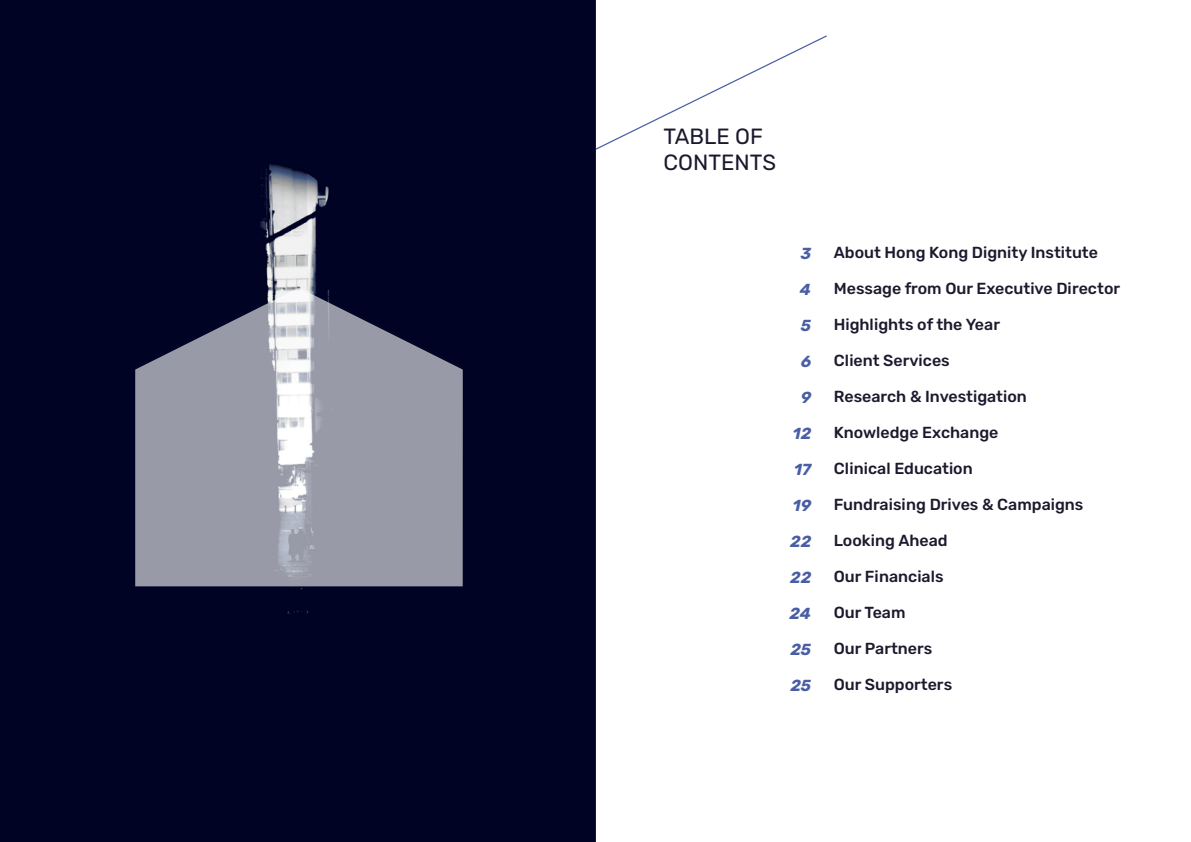
<style>
.page{position:relative;width:1191px;height:842px;background:#fff}
.page>*{position:absolute;margin:0;border:0;box-sizing:border-box;transform-origin:0 0}
.t1{font:22px/26px "Rubik";color:#1b1a2d}
.t2{font:500 16px "Rubik";color:#1b1a2d}
.t3{font:italic 700 16px "Rubik";color:#495ea4}
</style>
<div class="page">
<div style="left:0;top:0;width:595px;height:842px;background:#000324"></div>
<svg style="left:594px;top:34px;width:233px;height:117px"></svg>
<hr style="left:595px;top:0;width:1px;height:842px;background:#1b1a2d">
<svg style="left:135px;top:288px;width:328px;height:298px;background:#8a8b9a"></svg>
<h1 class="t1" style="left:663px;top:124px;width:114px">TABLE OF<br>CONTENTS</h1>
<p class="t3" style="left:800px;top:244px;width:12px">3</p>
<p class="t3" style="left:800px;top:280px;width:13px">4</p>
<p class="t3" style="left:800px;top:316px;width:12px">5</p>
<p class="t3" style="left:800px;top:352px;width:12px">6</p>
<p class="t3" style="left:801px;top:388px;width:12px">9</p>
<p class="t3" style="left:792px;top:424px;width:20px">12</p>
<p class="t3" style="left:794px;top:460px;width:19px">17</p>
<p class="t3" style="left:793px;top:496px;width:20px">19</p>
<p class="t3" style="left:790px;top:532px;width:22px">22</p>
<p class="t3" style="left:790px;top:568px;width:22px">22</p>
<p class="t3" style="left:789px;top:604px;width:23px">24</p>
<p class="t3" style="left:790px;top:640px;width:22px">25</p>
<p class="t3" style="left:790px;top:676px;width:22px">25</p>
<p class="t2" style="left:833px;top:243px;width:266px">About Hong Kong Dignity Institute</p>
<p class="t2" style="left:833px;top:279px;width:288px">Message from Our Executive Director</p>
<p class="t2" style="left:833px;top:315px;width:168px">Highlights of the Year</p>
<p class="t2" style="left:833px;top:351px;width:117px">Client Services</p>
<p class="t2" style="left:833px;top:387px;width:195px">Research &amp; Investigation</p>
<p class="t2" style="left:833px;top:423px;width:166px">Knowledge Exchange</p>
<p class="t2" style="left:833px;top:459px;width:140px">Clinical Education</p>
<p class="t2" style="left:833px;top:495px;width:251px">Fundraising Drives &amp; Campaigns</p>
<p class="t2" style="left:833px;top:531px;width:115px">Looking Ahead</p>
<p class="t2" style="left:833px;top:567px;width:111px">Our Financials</p>
<p class="t2" style="left:833px;top:603px;width:73px">Our Team</p>
<p class="t2" style="left:833px;top:639px;width:100px">Our Partners</p>
<p class="t2" style="left:833px;top:675px;width:120px">Our Supporters</p>
</div>
